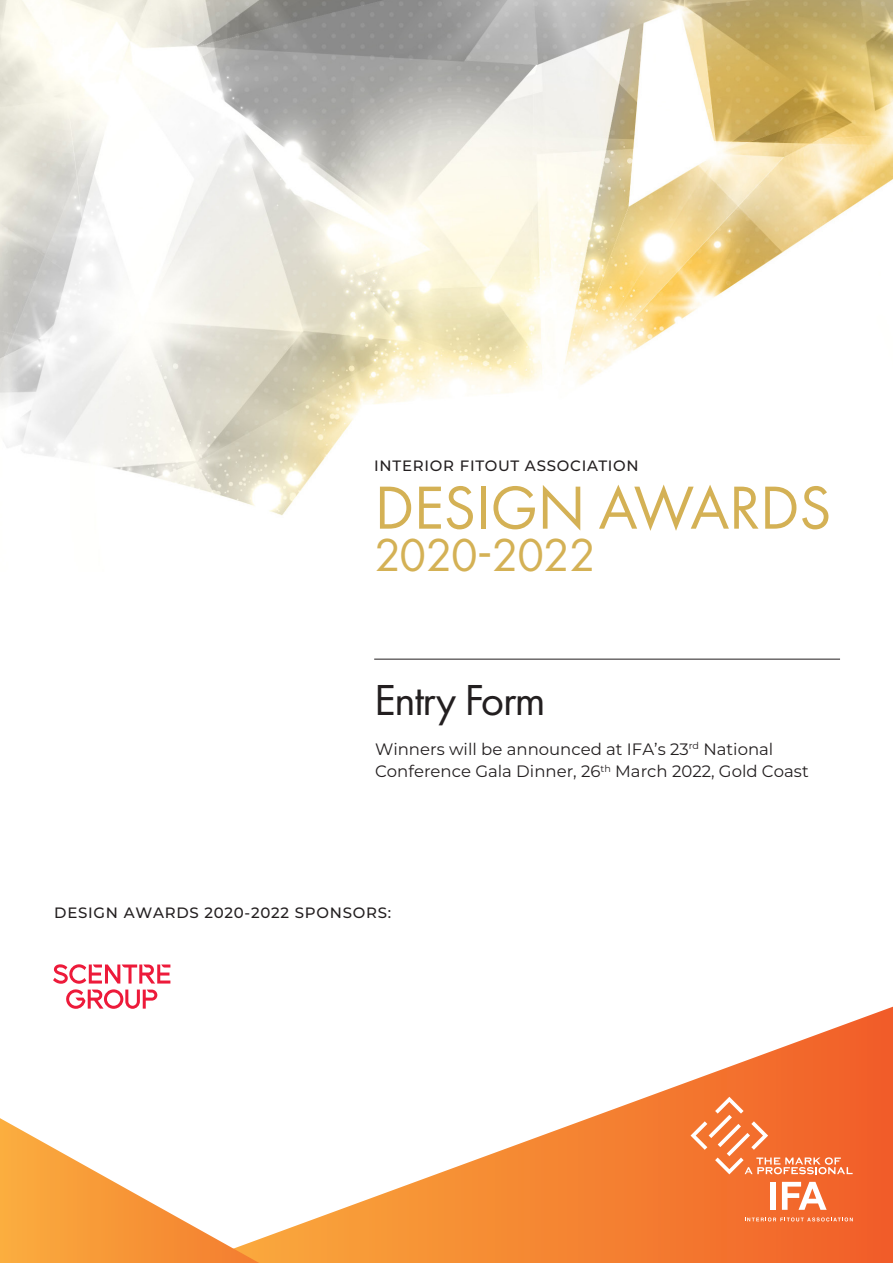
<style>
.page{position:relative;width:893px;height:1263px;background:#fff}
.page>*{position:absolute;margin:0;border:0;box-sizing:border-box;transform-origin:0 0}
.news_headings{font:63px "Futura PT";letter-spacing:-.01em;color:#d4b155}
.news_headings-2{font:48px "Futura PT";letter-spacing:-.03em;color:#d4b155}
.news_headings-3{font:45px "Futura PT";letter-spacing:-.03em;color:#231f20}
.news_headings-4{font:16.5px/22.6px "Montserrat";color:#231f20}
.news_headings-5{font:500 15px "Montserrat";letter-spacing:.05em;color:#231f20}
</style>
<div class="page">
<img style="left:0;top:0;width:893px;height:515px">
<svg style="left:259px;top:1007px;width:634px;height:256px"></svg>
<svg style="left:0;top:1118px;width:259px;height:145px"></svg>
<div style="left:771px;top:1182px;width:5px;height:28px;background:#fff"></div>
<svg style="left:782px;top:1182px;width:45px;height:28px"></svg>
<svg style="left:690px;top:1097px;width:163px;height:77px;background:#f37c44"></svg>
<svg style="left:745px;top:1217px;width:108px;height:4px"></svg>
<hr style="left:374px;top:659px;width:466px;height:1px;background:#231f20">
<svg style="left:53px;top:964px;width:117px;height:45px"></svg>
<p class="news_headings-5" style="left:374px;top:455px;width:266px">INTERIOR FITOUT ASSOCIATION</p>
<p class="news_headings" style="left:374px;top:470px;width:459px">DESIGN AWARDS</p>
<p class="news_headings-2" style="left:374px;top:527px;width:223px">2020-2022</p>
<p class="news_headings-3" style="left:374px;top:674px;width:173px">Entry Form</p>
<p class="news_headings-4" style="left:375px;top:737px;width:435px">Winners will be announced at IFA’s 23<sup>rd</sup> National<br>Conference Gala Dinner, 26<sup>th</sup> March 2022, Gold Coast</p>
<p class="news_headings-5" style="left:54px;top:902px;width:339px">DESIGN AWARDS 2020-2022 SPONSORS:</p>
</div>
